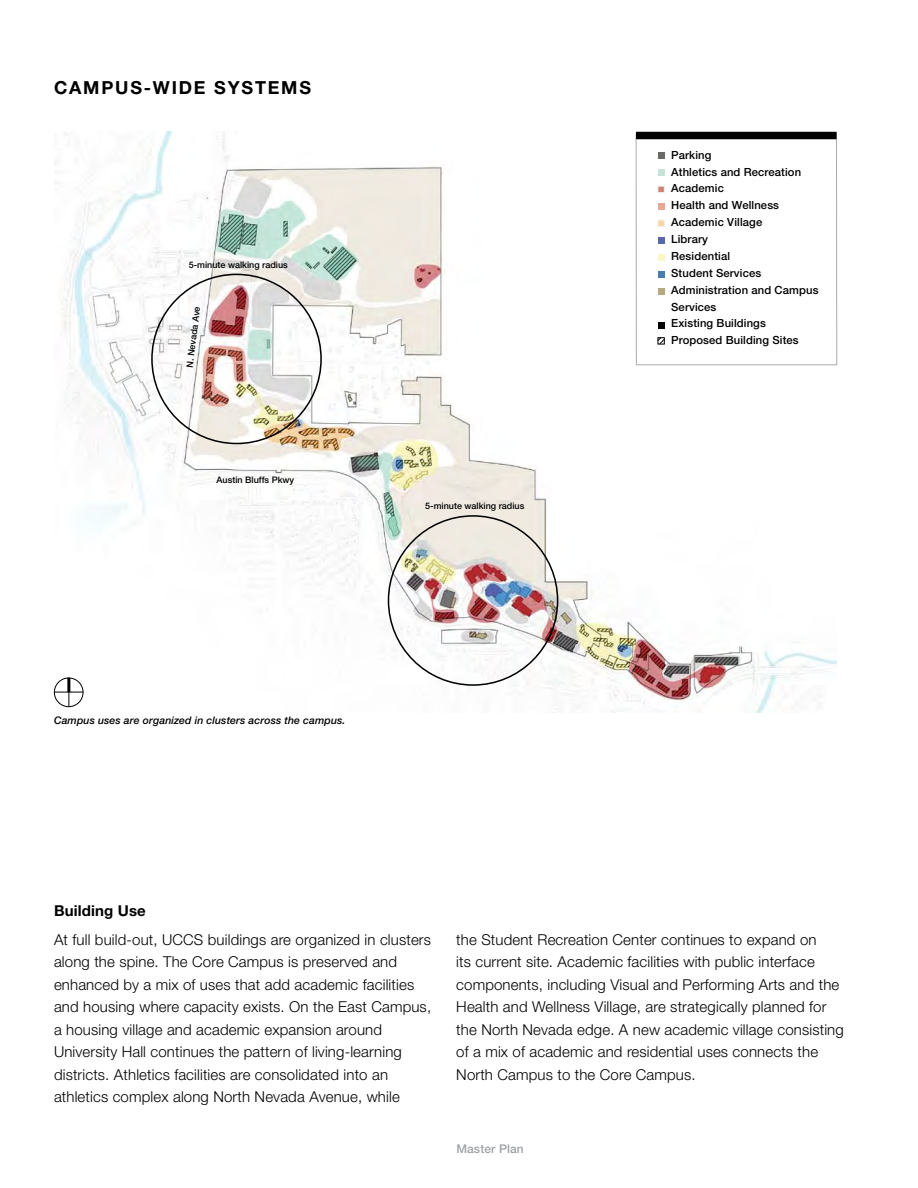
<style>
.page{position:relative;width:918px;height:1188px;background:#fff}
.page>*{position:absolute;margin:0;border:0;box-sizing:border-box;transform-origin:0 0}
.t1{font:700 18px "Helvetica Neue LT Std";letter-spacing:.1em;color:#000}
.t2{font:300 15px/22.5px "Helvetica Neue LT Std";letter-spacing:.01em;color:#000}
.t3{font:700 15px "Helvetica Neue LT Std";letter-spacing:.01em;color:#000}
.t4{font:500 12px "Helvetica Neue LT Std";letter-spacing:.01em;color:#9fa2a6}
.t5{font:500 11.25px/16.8px "Helvetica Neue LT Std";letter-spacing:.01em;color:#000}
.t6{font:italic 500 10.5px "Helvetica Neue LT Std";letter-spacing:.01em;color:#000}
.t7{font:500 9px "Helvetica Neue LT Std";color:#000}
</style>
<div class="page">
<img style="left:54px;top:132px;width:783px;height:580px">
<div style="left:636px;top:133px;width:201px;height:232px;background:#fff"></div>
<div style="left:636px;top:133px;width:201px;height:232px;border:1px solid #9fa2a6"></div>
<div style="left:636px;top:132px;width:201px;height:7px;background:#000"></div>
<div style="left:658px;top:152px;width:6px;height:7px;background:#696968"></div>
<div style="left:658px;top:169px;width:6px;height:7px;background:#c5e4d5"></div>
<div style="left:657px;top:186px;width:8px;height:7px;background:#cf8272;border:1px solid #f2eee9"></div>
<div style="left:658px;top:203px;width:6px;height:7px;background:#e7a895"></div>
<div style="left:657px;top:220px;width:8px;height:7px;background:#fbd49f;border:1px solid #f2eee9"></div>
<svg style="left:658px;top:237px;width:6px;height:6px"></svg>
<svg style="left:658px;top:254px;width:6px;height:6px"></svg>
<svg style="left:658px;top:271px;width:6px;height:6px"></svg>
<svg style="left:658px;top:288px;width:6px;height:6px"></svg>
<svg style="left:658px;top:322px;width:6px;height:6px"></svg>
<svg style="left:657px;top:337px;width:8px;height:8px"></svg>
<div style="left:54px;top:678px;width:29px;height:29px;border:1px solid #000;border-radius:50%"></div>
<hr style="left:67px;top:678px;width:3px;height:14px;background:#000">
<svg style="left:55px;top:692px;width:28px;height:15px"></svg>
<p class="t1" style="left:54px;top:76px;width:259px">CAMPUS-WIDE SYSTEMS</p>
<p class="t7" style="left:189px;top:259px;width:101px">5-minute walking radius</p>
<p class="t7" style="left:184px;top:367px;width:63px;rotate:-83deg">N. Nevada Ave</p>
<p class="t7" style="left:217px;top:474px;width:79px">Austin Bluffs Pkwy</p>
<p class="t7" style="left:425px;top:501px;width:101px">5-minute walking radius</p>
<p class="t6" style="left:54px;top:714px;width:293px">Campus uses are organized in clusters across the campus.</p>
<p class="t5" style="left:671px;top:146px;width:149px">Parking<br>Athletics and Recreation<br>Academic<br>Health and Wellness<br>Academic Village<br>Library<br>Residential<br>Student Services<br>Administration and Campus<br>Services<br>Existing Buildings<br>Proposed Building Sites</p>
<p class="t3" style="left:54px;top:901px;width:93px">Building Use</p>
<p class="t2" style="left:54px;top:928px;width:379px">At full build-out, UCCS buildings are organized in clusters along the spine. The Core Campus is preserved and enhanced by a mix of uses that add academic facilities and housing where capacity exists. On the East Campus, a housing village and academic expansion around University Hall continues the pattern of living-learning districts. Athletics facilities are consolidated into an athletics complex along North Nevada Avenue, while</p>
<p class="t2" style="left:456px;top:928px;width:389px">the Student Recreation Center continues to expand on<br>its current site. Academic facilities with public interface components, including Visual and Performing Arts and the Health and Wellness Village, are strategically planned for the North Nevada edge. A new academic village consisting of a mix of academic and residential uses connects the North Campus to the Core Campus.</p>
<p class="t4" style="left:456px;top:1141px;width:69px">Master Plan</p>
</div>
